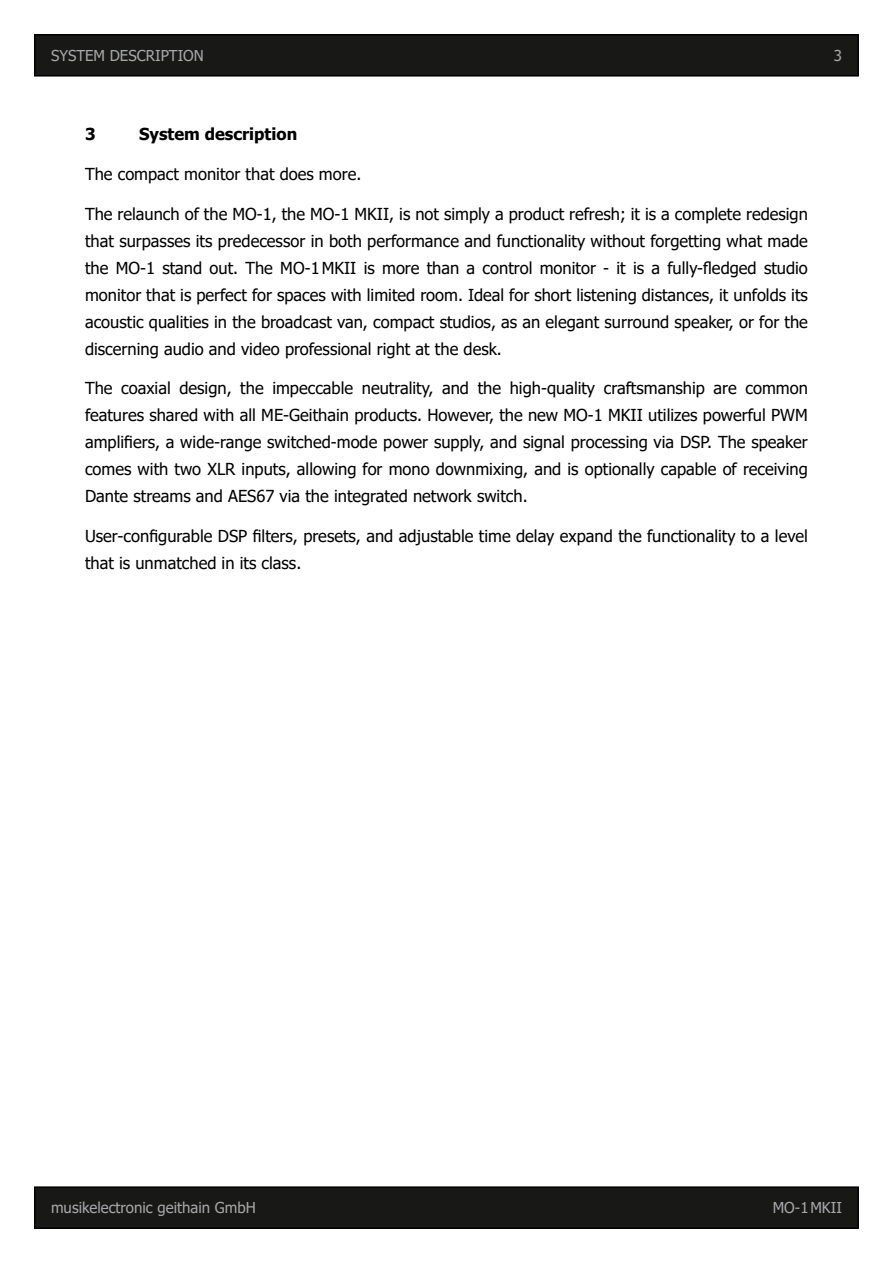
<style>
.page{position:relative;width:893px;height:1263px;background:#fff}
.page>*{position:absolute;margin:0;border:0;box-sizing:border-box;transform-origin:0 0}
.t1{font:16.5px/27px "Tahoma";color:#000;text-align:justify}
.t2{font:700 16.5px "Tahoma";color:#000}
.t3{font:15px "Tahoma";color:#a6a7a9}
</style>
<div class="page">
<div style="left:35px;top:35px;width:823px;height:41px;background:#181817"></div>
<div style="left:34px;top:34px;width:825px;height:43px;border:2px solid #000"></div>
<div style="left:35px;top:1187px;width:823px;height:41px;background:#181817"></div>
<div style="left:34px;top:1186px;width:825px;height:43px;border:2px solid #000"></div>
<p class="t3" style="left:51px;top:46px;width:154px">SYSTEM DESCRIPTION</p>
<p class="t3" style="left:834px;top:45px;width:10px">3</p>
<p class="t2" style="left:85px;top:123px;width:12px">3</p>
<p class="t2" style="left:139px;top:123px;width:160px">System description</p>
<p class="t1" style="left:85px;top:161px;width:278px">The compact monitor that does more.</p>
<p class="t1" style="left:85px;top:201px;width:724px">The relaunch of the MO-1, the MO-1 MKII, is not simply a product refresh; it is a complete redesign that surpasses its predecessor in both performance and functionality without forgetting what made the MO-1 stand out. The MO-1MKII is more than a control monitor - it is a fully-fledged studio monitor that is perfect for spaces with limited room. Ideal for short listening distances, it unfolds its acoustic qualities in the broadcast van, compact studios, as an elegant surround speaker, or for the discerning audio and video professional right at the desk.</p>
<p class="t1" style="left:85px;top:376px;width:724px">The coaxial design, the impeccable neutrality, and the high-quality craftsmanship are common features shared with all ME-Geithain products. However, the new MO-1 MKII utilizes powerful PWM amplifiers, a wide-range switched-mode power supply, and signal processing via DSP. The speaker comes with two XLR inputs, allowing for mono downmixing, and is optionally capable of receiving Dante streams and AES67 via the integrated network switch.</p>
<p class="t1" style="left:85px;top:524px;width:724px">User-configurable DSP filters, presets, and adjustable time delay expand the functionality to a level that is unmatched in its class.</p>
<p class="t3" style="left:51px;top:1198px;width:206px">musikelectronic geithain GmbH</p>
<p class="t3" style="left:773px;top:1198px;width:71px">MO-1MKII</p>
</div>
